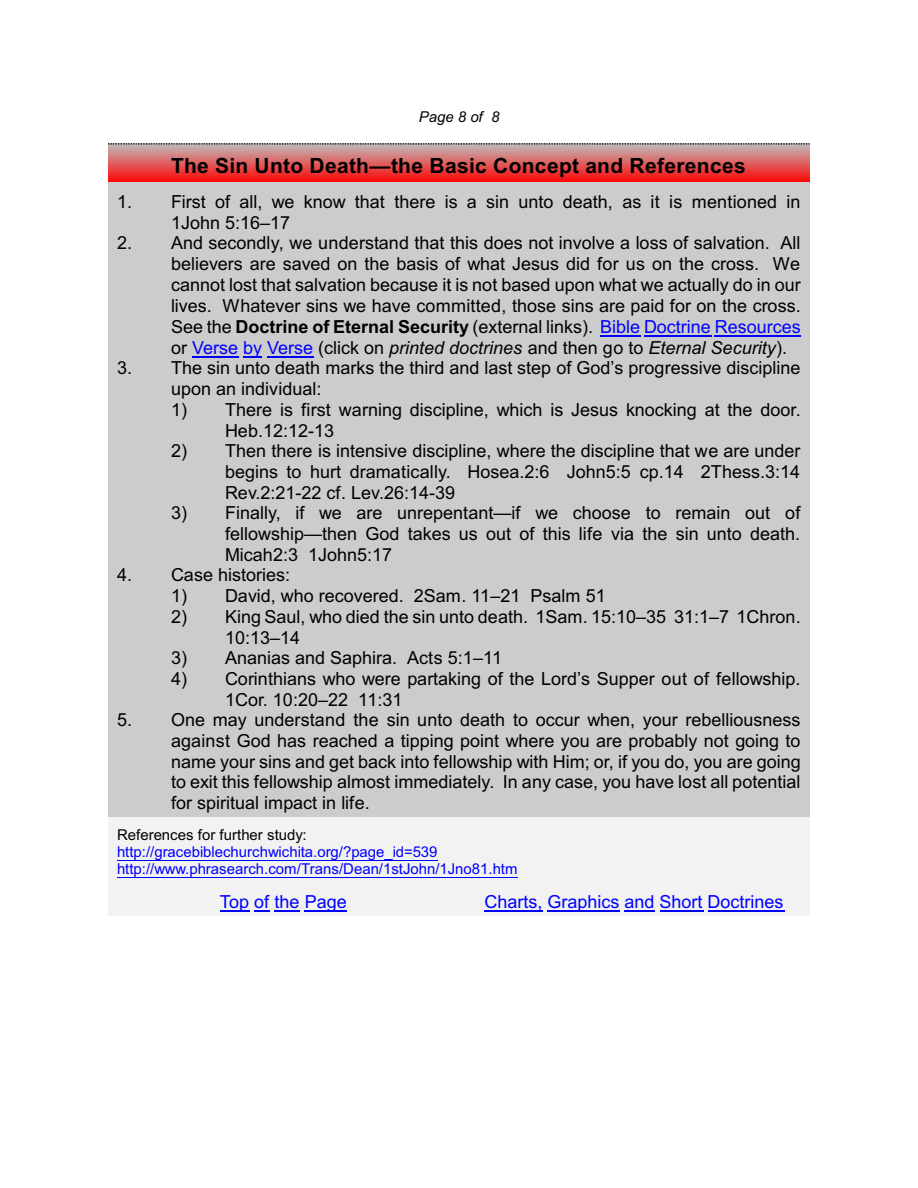
<style>
.page{position:relative;width:918px;height:1188px;background:#fff}
.page>*{position:absolute;margin:0;border:0;box-sizing:border-box;transform-origin:0 0}
.t1{font:700 21px "Arial";letter-spacing:.015em;color:#000}
.t2{font:18px/20.7px "Arial";color:#000}
.t3{font:18px "Arial";color:#00f}
.t4{font:15px/17.1px "Arial";color:#00f}
.t5{font:15px "Arial";color:#000}
.t6{font:italic 15px "Arial";color:#000}
.s1{font-weight:700}
.s2{color:#00f}
.s3{font-style:italic}
</style>
<div class="page">
<img style="left:108px;top:145px;width:702px;height:37px">
<svg style="left:108px;top:143px;width:702px;height:2px"></svg>
<div style="left:108px;top:182px;width:702px;height:635px;background:#ccc"></div>
<div style="left:108px;top:817px;width:702px;height:65px;background:#f2f2f2"></div>
<div style="left:108px;top:882px;width:351px;height:34px;background:#f2f2f2"></div>
<div style="left:459px;top:882px;width:351px;height:34px;background:#f2f2f2"></div>
<hr style="left:600px;top:336px;width:40px;height:1px;background:#00f">
<hr style="left:644px;top:336px;width:67px;height:1px;background:#00f">
<hr style="left:715px;top:336px;width:86px;height:1px;background:#00f">
<hr style="left:203px;top:356px;width:35px;height:1px;background:#00f">
<svg style="left:243px;top:356px;width:35px;height:1px"></svg>
<hr style="left:278px;top:356px;width:35px;height:1px;background:#00f">
<hr style="left:117px;top:860px;width:188px;height:1px;background:#00f">
<hr style="left:305px;top:860px;width:55px;height:1px;background:#00f">
<hr style="left:359px;top:860px;width:79px;height:1px;background:#00f">
<hr style="left:117px;top:877px;width:69px;height:1px;background:#00f">
<hr style="left:185px;top:877px;width:125px;height:1px;background:#00f">
<hr style="left:310px;top:877px;width:208px;height:1px;background:#00f">
<svg style="left:220px;top:910px;width:9px;height:2px"></svg>
<hr style="left:229px;top:910px;width:20px;height:2px;background:#00f">
<svg style="left:254px;top:910px;width:16px;height:2px"></svg>
<hr style="left:275px;top:910px;width:25px;height:2px;background:#00f">
<hr style="left:305px;top:910px;width:42px;height:2px;background:#00f">
<hr style="left:485px;top:910px;width:44px;height:2px;background:#00f">
<svg style="left:529px;top:910px;width:14px;height:2px"></svg>
<hr style="left:548px;top:910px;width:72px;height:2px;background:#00f">
<hr style="left:625px;top:910px;width:30px;height:2px;background:#00f">
<hr style="left:660px;top:910px;width:43px;height:2px;background:#00f">
<hr style="left:708px;top:910px;width:76px;height:2px;background:#00f">
<p class="t6" style="left:419px;top:111px;width:82px">Page 8 of 8</p>
<p class="t1" style="left:171px;top:158px;width:576px">The Sin Unto Death—the Basic Concept and References</p>
<p class="t2" style="left:171px;top:193px;width:631px;text-indent:-54px">1. First of all, we know that there is a sin unto death, as it is mentioned in<br>1John 5:16–17</p>
<p class="t2" style="left:171px;top:234px;width:631px;text-align:justify;text-indent:-54px">2. And secondly, we understand that this does not involve a loss of salvation. All believers are saved on the basis of what Jesus did for us on the cross. We cannot lost that salvation because it is not based upon what we actually do in our lives. Whatever sins we have committed, those sins are paid for on the cross.<br>See the <span class="s1">Doctrine of Eternal Security</span> (external links). <span class="s2">Bible Doctrine Resources </span>or <span class="s2">Verse by Verse</span> (click on <span class="s3">printed doctrines</span> and then go to <span class="s3">Eternal Security</span>).</p>
<p class="t2" style="left:171px;top:359px;width:631px;text-indent:-54px">3. The sin unto death marks the third and last step of God’s progressive discipline upon an individual:</p>
<p class="t2" style="left:225px;top:401px;width:577px;text-indent:-54px">1) There is first warning discipline, which is Jesus knocking at the door.<br>Heb.12:12-13</p>
<p class="t2" style="left:225px;top:442px;width:577px;text-align:justify;text-indent:-54px">2) Then there is intensive discipline, where the discipline that we are under begins to hurt dramatically. Hosea.2:6 John5:5 cp.14 2Thess.3:14<br>Rev.2:21-22 cf. Lev.26:14-39</p>
<p class="t2" style="left:225px;top:504px;width:577px;text-align:justify;text-indent:-54px">3) Finally, if we are unrepentant—if we choose to remain out of fellowship—then God takes us out of this life via the sin unto death.<br>Micah2:3 1John5:17</p>
<p class="t2" style="left:117px;top:566px;width:175px">4. Case histories:</p>
<p class="t2" style="left:171px;top:587px;width:436px">1) David, who recovered. 2Sam. 11–21 Psalm 51</p>
<p class="t2" style="left:225px;top:608px;width:577px;text-indent:-54px">2) King Saul, who died the sin unto death. 1Sam. 15:10–35 31:1–7 1Chron.<br>10:13–14</p>
<p class="t2" style="left:171px;top:649px;width:333px">3) Ananias and Saphira. Acts 5:1–11</p>
<p class="t2" style="left:225px;top:670px;width:577px;text-indent:-54px">4) Corinthians who were partaking of the Lord’s Supper out of fellowship.<br>1Cor. 10:20–22 11:31</p>
<p class="t2" style="left:171px;top:711px;width:631px;text-align:justify;text-indent:-54px">5. One may understand the sin unto death to occur when, your rebelliousness against God has reached a tipping point where you are probably not going to name your sins and get back into fellowship with Him; or, if you do, you are going to exit this fellowship almost immediately. In any case, you have lost all potential for spiritual impact in life.</p>
<p class="t5" style="left:117px;top:829px;width:191px">References for further study:</p>
<p class="t4" style="left:117px;top:845px;width:402px">http://gracebiblechurchwichita.org/?page_id=539 http://www.phrasearch.com/Trans/Dean/1stJohn/1Jno81.htm</p>
<p class="t3" style="left:220px;top:895px;width:129px">Top of the Page</p>
<p class="t3" style="left:485px;top:895px;width:300px">Charts, Graphics and Short Doctrines</p>
</div>
